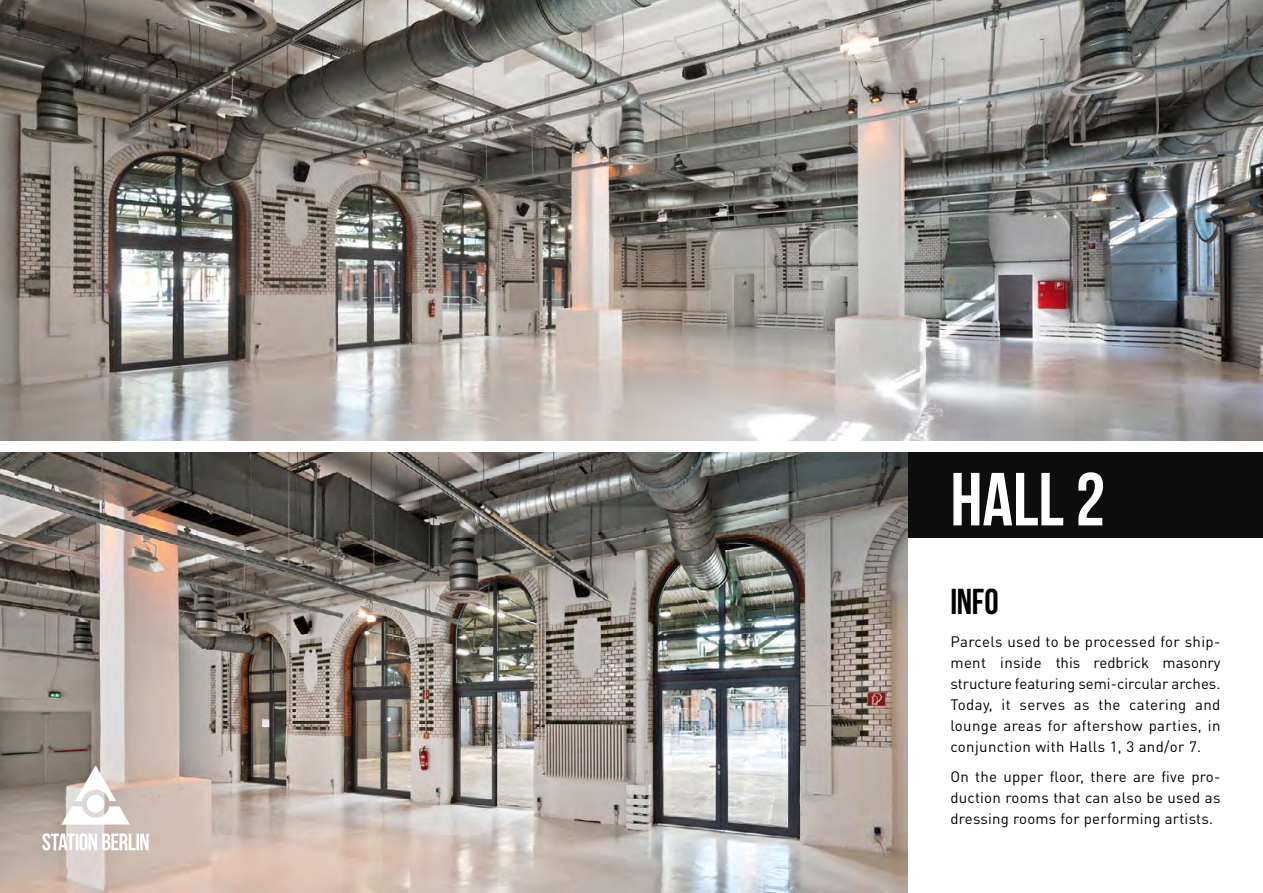
<style>
.page{position:relative;width:1263px;height:893px;background:#fff}
.page>*{position:absolute;margin:0;border:0;box-sizing:border-box;transform-origin:0 0}
.t1{font:75px "Bebas Neue";color:#fff}
.t2{font:36px "Bebas Neue";color:#000}
.t3{font:15px/21px "DIN Pro";letter-spacing:.015em;color:#000;text-align:justify}
</style>
<div class="page">
<img style="left:0;top:0;width:1263px;height:440px">
<img style="left:0;top:453px;width:908px;height:440px">
<div style="left:908px;top:453px;width:355px;height:85px;background:#0d0d0d"></div>
<svg style="left:43px;top:765px;width:106px;height:85px"></svg>
<h1 class="t1" style="left:950px;top:458px;width:156px">HALL 2</h1>
<h2 class="t2" style="left:950px;top:581px;width:50px">INFO</h2>
<p class="t3" style="left:950px;top:631px;width:272px">Parcels used to be processed for ship&shy;ment inside this redbrick masonry structure featuring semi-circular arches.<br>Today, it serves as the catering and lounge areas for aftershow parties, in conjunction with Halls 1, 3 and/or 7.</p>
<p class="t3" style="left:950px;top:765px;width:272px">On the upper floor, there are five pro&shy;duction rooms that can also be used as dressing rooms for performing artists.</p>
</div>
